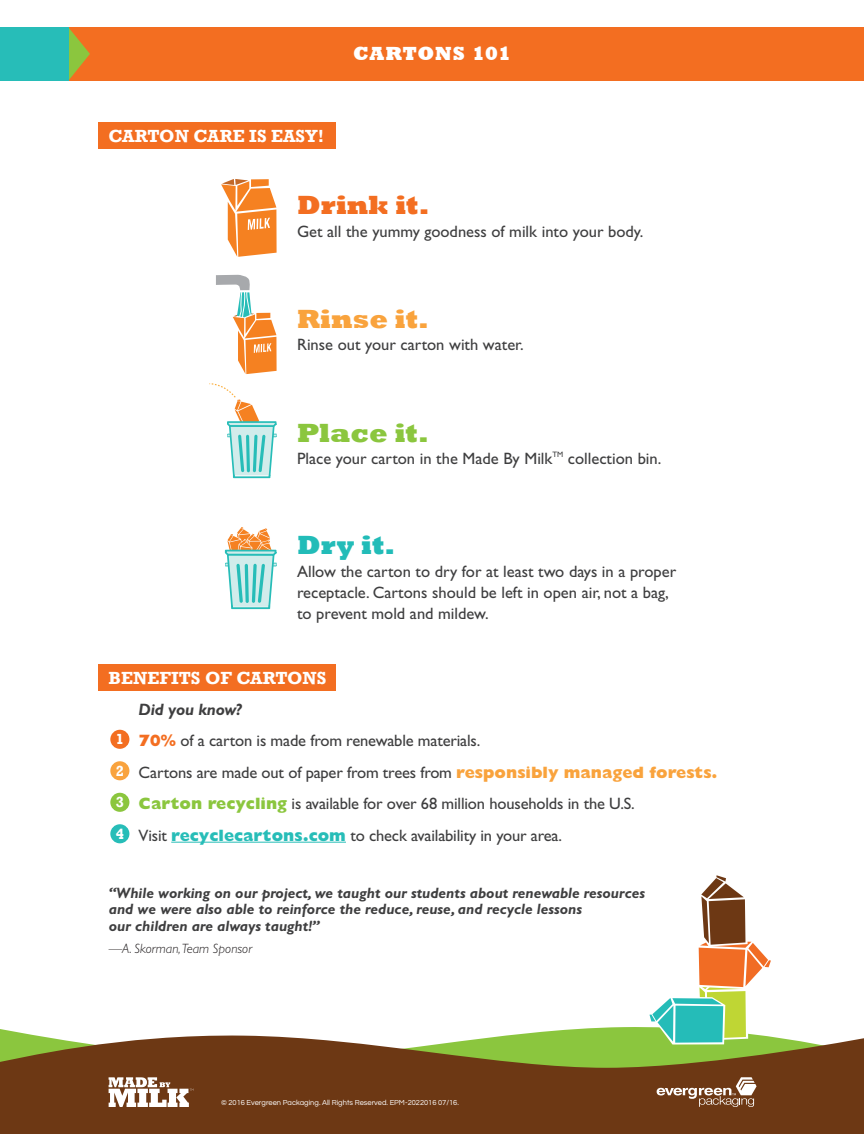
<style>
.page{position:relative;width:864px;height:1134px;background:#fff}
.page>*{position:absolute;margin:0;border:0;box-sizing:border-box;transform-origin:0 0}
.t1{font:800 27px "Rockwell";color:#f36e21}
.t2{font:800 27px "Rockwell";color:#f9a33d}
.t3{font:800 27px "Rockwell";color:#8bc63e}
.t4{font:800 27px "Rockwell";color:#22bcb8}
.t5{font:800 19.5px "Rockwell";letter-spacing:.025em;color:#fff}
.t6{font:700 18px "Rockwell";color:#fff}
.t7{font:16.5px/31.5px "Gill Sans";color:#3e3e3f}
.t8{font:italic 700 15px/16.5px "Gill Sans";color:#3e3e3f}
.t9{font:700 15px "Rockwell";color:#fff}
.t10{font:italic 300 13.5px "Gill Sans";color:#231f20}
.t11{font:7.8px "Gill Sans";color:#3e3e3f}
.t12{font:7.5px "Questrial";color:#fff}
.s1{font-weight:700;font-style:italic}
.s2{font-weight:800;color:#f36e21}
.s3{font-weight:800;color:#f9a33d}
.s4{font-weight:800;color:#8bc63e}
.s5{font-weight:800;color:#27bdb8}
</style>
<div class="page">
<div style="left:99px;top:664px;width:237px;height:27px;background:#f36e21"></div>
<div style="left:99px;top:122px;width:237px;height:27px;background:#f36e21"></div>
<div style="left:0;top:27px;width:864px;height:54px;background:#f36e21"></div>
<svg style="left:68px;top:27px;width:22px;height:54px"></svg>
<div style="left:0;top:27px;width:68px;height:54px;background:#27bdb8"></div>
<svg style="left:0;top:1027px;width:648px;height:7px"></svg>
<svg style="left:0;top:1034px;width:864px;height:100px;background:#775223"></svg>
<svg style="left:657px;top:1077px;width:100px;height:30px;background:#90674c"></svg>
<svg style="left:109px;top:1077px;width:85px;height:30px"></svg>
<svg style="left:648px;top:875px;width:125px;height:170px"></svg>
<svg style="left:221px;top:179px;width:56px;height:78px"></svg>
<svg style="left:216px;top:275px;width:61px;height:99px"></svg>
<svg style="left:225px;top:527px;width:52px;height:82px"></svg>
<svg style="left:209px;top:383px;width:68px;height:95px"></svg>
<div style="left:110px;top:824px;width:19px;height:19px;background:#27bdb8;border-radius:50%"></div>
<div style="left:110px;top:730px;width:19px;height:19px;background:#f36e21;border-radius:50%"></div>
<div style="left:110px;top:793px;width:19px;height:19px;background:#8bc63e;border-radius:50%"></div>
<div style="left:110px;top:761px;width:19px;height:19px;background:#f9a33e;border-radius:50%"></div>
<hr style="left:171px;top:842px;width:175px;height:1px;background:#27bdb8">
<p class="t6" style="left:109px;top:125px;width:217px">CARTON CARE IS EASY!</p>
<p class="t5" style="left:353px;top:42px;width:159px">CARTONS 101</p>
<h1 class="t1" style="left:297px;top:189px;width:134px">Drink it.</h1>
<p class="t7" style="left:297px;top:215px;width:348px">Get all the yummy goodness of milk into your body.</p>
<h1 class="t2" style="left:297px;top:303px;width:133px">Rinse it.</h1>
<p class="t7" style="left:297px;top:329px;width:228px">Rinse out your carton with water.</p>
<h1 class="t3" style="left:297px;top:417px;width:133px">Place it.</h1>
<p class="t7" style="left:297px;top:443px;width:257px">Place your carton in the Made By Milk</p>
<p class="t11" style="left:552px;top:450px;width:12px">TM</p>
<p class="t7" style="left:568px;top:443px;width:95px">collection bin.</p>
<h1 class="t4" style="left:297px;top:530px;width:100px">Dry it.</h1>
<p class="t7" style="left:297px;top:561px;width:381px;line-height:21px">Allow the carton to dry for at least two days in a proper receptacle. Cartons should be left in open air, not a bag, to prevent mold and mildew.</p>
<p class="t6" style="left:109px;top:667px;width:219px">BENEFITS OF CARTONS</p>
<p class="t9" style="left:116px;top:730px;width:10px">1</p>
<p class="t9" style="left:116px;top:762px;width:10px">2</p>
<p class="t9" style="left:116px;top:793px;width:10px">3</p>
<p class="t9" style="left:116px;top:825px;width:10px">4</p>
<p class="t7" style="left:139px;top:693px;width:581px"><span class="s1">Did you know?<br></span><span class="s2">70%</span> of a carton is made from renewable materials.<br>Cartons are made out of paper from trees from <span class="s3">responsibly managed forests.<br></span><span class="s4">Carton recycling</span> is available for over 68 million households in the U.S.<br>Visit <span class="s5">recyclecartons.com</span> to check availability in your area.</p>
<p class="t8" style="left:109px;top:885px;width:538px">“While working on our project, we taught our students about renewable resources and we were also able to reinforce the reduce, reuse, and recycle lessons<br>our children are always taught!”</p>
<p class="t10" style="left:109px;top:941px;width:145px">—A. Skorman, Team Sponsor</p>
<p class="t12" style="left:221px;top:1099px;width:239px">© 2016 Evergreen Packaging. All Rights Reserved. EPM-2022016 07/16.</p>
</div>
